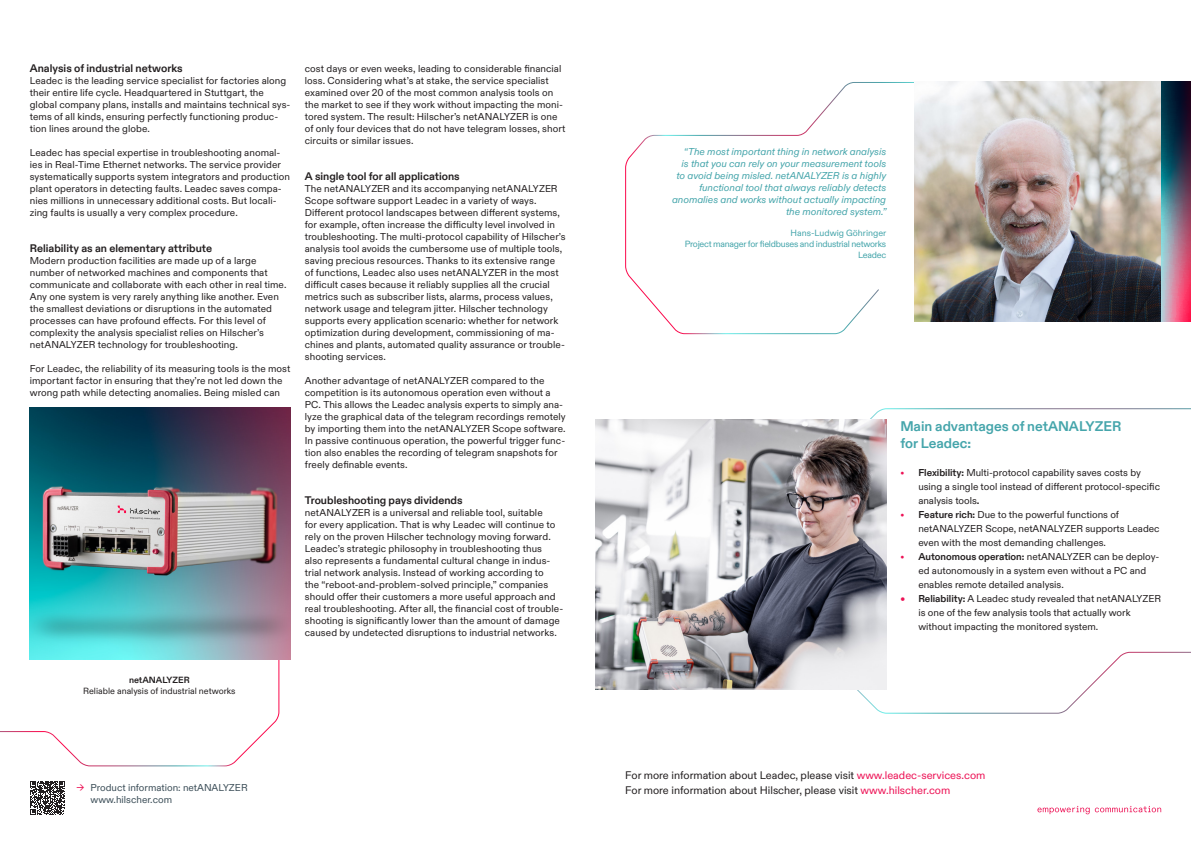
<style>
.page{position:relative;width:1191px;height:842px;background:#fff}
.page>*{position:absolute;margin:0;border:0;box-sizing:border-box;transform-origin:0 0}
.t1{font:700 14px "ABC Diatype";color:#45a5ab}
.Bodytext{font:11px "ABC Diatype";color:#231f20}
.Fließtext_black{font:700 11px "ABC Diatype";color:#231f20}
.Fließtext_black-2{font:10px/12px "ABC Diatype";letter-spacing:.005em;color:#231f20}
.Zitat_Absender{font:italic 10px/12px "ABC Diatype";color:#45a5ab;text-align:right}
.QR-Code{font:10px/12px "ABC Diatype";color:#3d4f59}
.Zitat_Absender-2{font:9px/10.8px "ABC Diatype";letter-spacing:-.03em;color:#45a5ab;text-align:right}
.t2{font:9px "ABC Diatype";color:#231f20}
.Zitat_Absender-3{font:9px "ABC Diatype";color:#45a5ab}
.t3{font:700 9px "ABC Diatype";color:#231f20}
.s1{color:#ed1255}
.s2{font-weight:700}
.s3{font-weight:700;color:#ed1255}
</style>
<div class="page">
<svg style="left:1037px;top:806px;width:124px;height:8px"></svg>
<svg style="left:31px;top:781px;width:34px;height:34px"></svg>
<svg style="left:788px;top:408px;width:403px;height:306px"></svg>
<svg style="left:0;top:648px;width:280px;height:119px"></svg>
<img style="left:595px;top:420px;width:291px;height:269px">
<svg style="left:625px;top:82px;width:353px;height:253px"></svg>
<img style="left:914px;top:81px;width:247px;height:240px">
<img style="left:1161px;top:81px;width:30px;height:240px">
<img style="left:30px;top:408px;width:261px;height:252px">
<p class="Fließtext_black" style="left:30px;top:61px;width:154px">Analysis of industrial networks</p>
<p class="Fließtext_black-2" style="left:30px;top:74px;width:262px">Leadec is the leading service specialist for factories along their entire life cycle. Headquartered in Stuttgart, the global company plans, installs and maintains technical sys&shy;tems of all kinds, ensuring perfectly functioning produc&shy;tion lines around the globe.</p>
<p class="Fließtext_black-2" style="left:30px;top:146px;width:262px">Leadec has special expertise in troubleshooting anomal&shy;ies in Real-Time Ethernet networks. The service provider systematically supports system integrators and production plant operators in detecting faults. Leadec saves compa&shy;nies millions in unnecessary additional costs. But locali&shy;zing faults is usually a very complex procedure.</p>
<p class="Fließtext_black" style="left:30px;top:241px;width:184px">Reliability as an elementary attribute</p>
<p class="Fließtext_black-2" style="left:30px;top:254px;width:258px">Modern production facilities are made up of a large number of networked machines and components that communicate and collaborate with each other in real time.<br>Any one system is very rarely anything like another. Even the smallest deviations or disruptions in the automated processes can have profound effects. For this level of complexity the analysis specialist relies on Hilscher’s netANALYZER technology for troubleshooting.</p>
<p class="Fließtext_black-2" style="left:30px;top:362px;width:262px">For Leadec, the reliability of its measuring tools is the most important factor in ensuring that they’re not led down the wrong path while detecting anomalies. Being misled can</p>
<p class="Fließtext_black-2" style="left:305px;top:62px;width:262px">cost days or even weeks, leading to considerable financial loss. Considering what’s at stake, the service specialist examined over 20 of the most common analysis tools on the market to see if they work without impacting the moni&shy;tored system. The result: Hilscher’s netANALYZER is one of only four devices that do not have telegram losses, short circuits or similar issues.</p>
<p class="Fließtext_black" style="left:305px;top:169px;width:156px">A single tool for all applications</p>
<p class="Fließtext_black-2" style="left:305px;top:182px;width:262px">The netANALYZER and its accompanying netANALYZER Scope software support Leadec in a variety of ways.<br>Different protocol landscapes between different systems, for example, often increase the difficulty level involved in troubleshooting. The multi-protocol capability of Hilscher’s analysis tool avoids the cumbersome use of multiple tools, saving precious resources. Thanks to its extensive range of functions, Leadec also uses netANALYZER in the most difficult cases because it reliably supplies all the crucial metrics such as subscriber lists, alarms, process values, network usage and telegram jitter. Hilscher technology supports every application scenario: whether for network optimization during development, commissioning of ma&shy;chines and plants, automated quality assurance or trouble&shy;shooting services.</p>
<p class="Fließtext_black-2" style="left:305px;top:374px;width:262px">Another advantage of netANALYZER compared to the competition is its autonomous operation even without a PC. This allows the Leadec analysis experts to simply ana&shy;lyze the graphical data of the telegram recordings remotely by importing them into the netANALYZER Scope software.<br>In passive continuous operation, the powerful trigger func&shy;tion also enables the recording of telegram snapshots for freely definable events.</p>
<p class="Fließtext_black" style="left:305px;top:493px;width:159px">Troubleshooting pays dividends</p>
<p class="Fließtext_black-2" style="left:305px;top:506px;width:260px">netANALYZER is a universal and reliable tool, suitable<br>for every application. That is why Leadec will continue to rely on the proven Hilscher technology moving forward.<br>Leadec’s strategic philosophy in troubleshooting thus<br>also represents a fundamental cultural change in indus&shy;trial network analysis. Instead of working according to<br>the “reboot-and-problem-solved principle,” companies should offer their customers a more useful approach and real troubleshooting. After all, the financial cost of trouble&shy;shooting is significantly lower than the amount of damage caused by undetected disruptions to industrial networks.</p>
<p class="t3" style="left:129px;top:675px;width:62px">netANALYZER</p>
<p class="t2" style="left:83px;top:686px;width:154px">Reliable analysis of industrial networks</p>
<p class="QR-Code" style="left:90px;top:782px;width:159px;text-indent:-14px"><span class="s1">→</span> Product information: netANALYZER www.hilscher.com</p>
<p class="Zitat_Absender" style="left:672px;top:145px;width:216px">“The most important thing in network analysis<br>is that you can rely on your measurement tools to avoid being misled. netANALYZER is a highly functional tool that always reliably detects anomalies and works without actually impacting the monitored system.”</p>
<p class="Zitat_Absender-3" style="left:790px;top:228px;width:97px">Hans-Ludwig Göhringer</p>
<p class="Zitat_Absender-2" style="left:685px;top:239px;width:203px">Project manager for fieldbuses and industrial networks<br>Leadec</p>
<p class="t1" style="left:900px;top:418px;width:223px">Main advantages of netANALYZER</p>
<p class="t1" style="left:900px;top:435px;width:72px">for Leadec:</p>
<p class="Fließtext_black-2" style="left:918px;top:466px;width:243px;line-height:14px;text-indent:-18px"><span class="s1">•</span> <span class="s2">Flexibility:</span> Multi-protocol capability saves costs by using a single tool instead of different protocol-specific analysis tools<span class="s2">.</span></p>
<p class="Fließtext_black-2" style="left:918px;top:508px;width:243px;line-height:14px;text-indent:-18px"><span class="s1">•</span> <span class="s2">Feature rich:</span> Due to the powerful functions of netANALYZER Scope, netANALYZER supports Leadec even with the most demanding challenges.</p>
<p class="Fließtext_black-2" style="left:918px;top:550px;width:242px;line-height:14px;text-indent:-18px"><span class="s1">•</span> <span class="s2">Autonomous operation:</span> netANALYZER can be deploy&shy;ed autonomously in a system even without a PC and enables remote detailed analysis.</p>
<p class="Fließtext_black-2" style="left:918px;top:592px;width:244px;line-height:14px;text-indent:-18px"><span class="s3">•</span> <span class="s2">Reliability:</span> A Leadec study revealed that netANALYZER is one of the few analysis tools that actually work without impacting the monitored system.</p>
<p class="Bodytext" style="left:625px;top:769px;width:362px">For more information about Leadec, please visit <span class="s1">www.leadec-services.com</span></p>
<p class="Bodytext" style="left:625px;top:784px;width:326px">For more information about Hilscher, please visit <span class="s1">www.hilscher.com</span></p>
</div>
